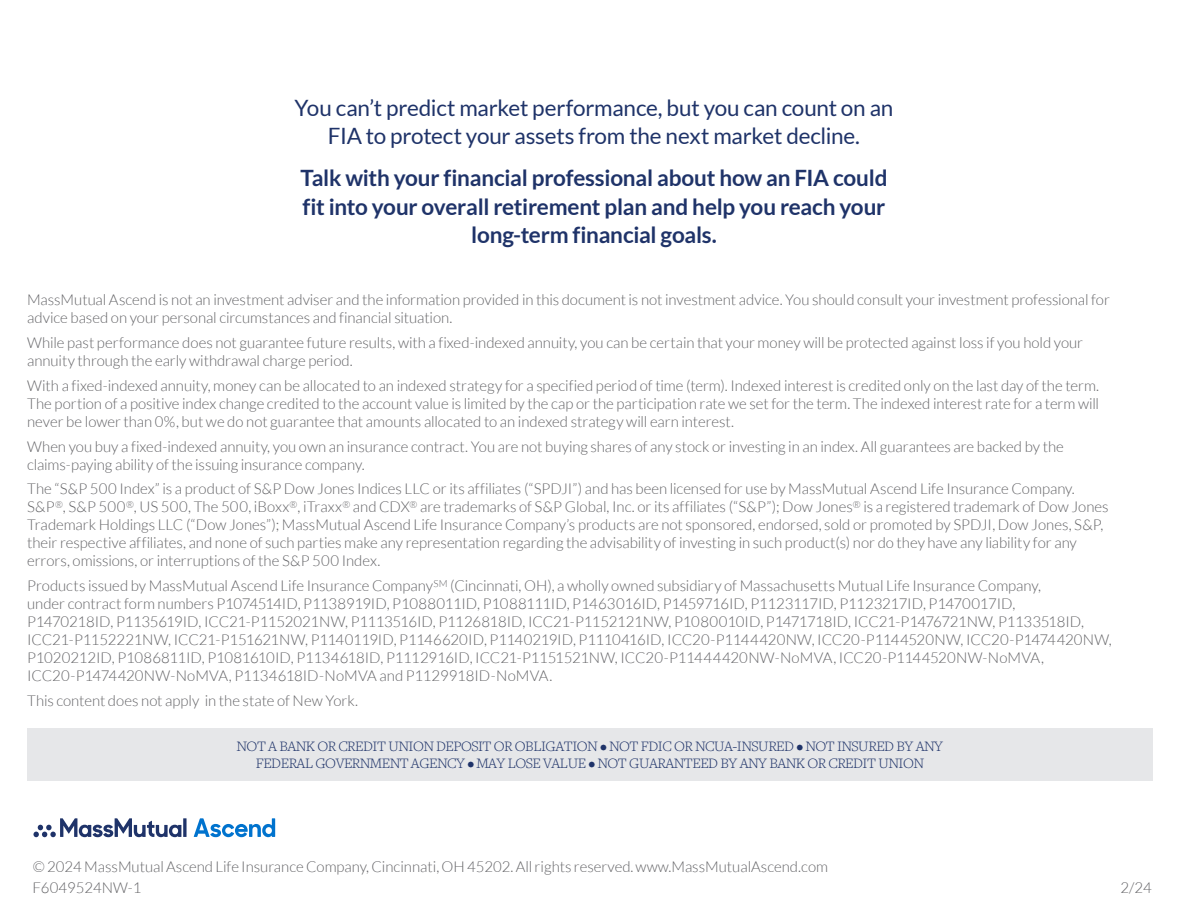
<style>
.page{position:relative;width:1188px;height:918px;background:#fff}
.page>*{position:absolute;margin:0;border:0;box-sizing:border-box;transform-origin:0 0}
.Body{font:700 22.5px/28.5px "Lato";letter-spacing:-.01em;color:#1f3369;text-align:center}
.Body-2{font:22.5px/28.5px "Lato";letter-spacing:-.01em;color:#1f3369;text-align:center}
.Disclosure_No_Indent{font:300 15px/18px "Lato";letter-spacing:-.005em;color:#636366}
.bank_box{font:300 15px/16.5px "Freight Text Pro";letter-spacing:-.03em;color:#1f3369;text-align:center}
.Copyright{font:300 15px "Lato";color:#636366}
.Form_Number___RevDate_Compliance{font:300 15px "Lato";color:#636366}
</style>
<div class="page">
<svg style="left:194px;top:818px;width:81px;height:19px"></svg>
<svg style="left:183px;top:818px;width:4px;height:19px"></svg>
<svg style="left:33px;top:818px;width:148px;height:19px"></svg>
<div style="left:27px;top:728px;width:1125px;height:52px;background:#e6e7e9"></div>
<p class="Body-2" style="left:295px;top:93px;width:600px">You can’t predict market performance, but you can count on an<br>FIA to protect your assets from the next market decline.</p>
<p class="Body" style="left:300px;top:163px;width:589px">Talk with your financial professional about how an FIA could fit into your overall retirement plan and help you reach your long-term financial goals.</p>
<p class="Disclosure_No_Indent" style="left:27px;top:291px;width:1084px">MassMutual Ascend is not an investment adviser and the information provided in this document is not investment advice. You should consult your investment professional for advice based on your personal circumstances and financial situation.</p>
<p class="Disclosure_No_Indent" style="left:27px;top:334px;width:1058px">While past performance does not guarantee future results, with a fixed-indexed annuity, you can be certain that your money will be protected against loss if you hold your annuity through the early withdrawal charge period.</p>
<p class="Disclosure_No_Indent" style="left:27px;top:377px;width:1074px;text-align:justify">With a fixed-indexed annuity, money can be allocated to an indexed strategy for a specified period of time (term). Indexed interest is credited only on the last day of the term.<br>The portion of a positive index change credited to the account value is limited by the cap or the participation rate we set for the term. The indexed interest rate for a term will never be lower than 0%, but we do not guarantee that amounts allocated to an indexed strategy will earn interest.</p>
<p class="Disclosure_No_Indent" style="left:27px;top:437px;width:1038px">When you buy a fixed-indexed annuity, you own an insurance contract. You are not buying shares of any stock or investing in an index. All guarantees are backed by the claims-paying ability of the issuing insurance company.</p>
<p class="Disclosure_No_Indent" style="left:27px;top:480px;width:1083px">The “S&amp;P 500 Index” is a product of S&amp;P Dow Jones Indices LLC or its affiliates (“SPDJI”) and has been licensed for use by MassMutual Ascend Life Insurance Company.<br>S&amp;P<sup>®</sup>, S&amp;P 500<sup>®</sup>, US 500, The 500, iBoxx<sup>®</sup>, iTraxx<sup>®</sup> and CDX<sup>®</sup> are trademarks of S&amp;P Global, Inc. or its affiliates (“S&amp;P”); Dow Jones<sup>®</sup> is a registered trademark of Dow Jones Trademark Holdings LLC (“Dow Jones”); MassMutual Ascend Life Insurance Company’s products are not sponsored, endorsed, sold or promoted by SPDJI, Dow Jones, S&amp;P, their respective affiliates, and none of such parties make any representation regarding the advisability of investing in such product(s) nor do they have any liability for any errors, omissions, or interruptions of the S&amp;P 500 Index.</p>
<p class="Disclosure_No_Indent" style="left:27px;top:577px;width:1086px">Products issued by MassMutual Ascend Life Insurance Company<sup>SM</sup> (Cincinnati, OH), a wholly owned subsidiary of Massachusetts Mutual Life Insurance Company,<br>under contract form numbers P1074514ID, P1138919ID, P1088011ID, P1088111ID, P1463016ID, P1459716ID, P1123117ID, P1123217ID, P1470017ID,<br>P1470218ID, P1135619ID, ICC21-P1152021NW, P1113516ID, P1126818ID, ICC21-P1152121NW, P1080010ID, P1471718ID, ICC21-P1476721NW, P1133518ID, ICC21-P1152221NW, ICC21-P151621NW, P1140119ID, P1146620ID, P1140219ID, P1110416ID, ICC20-P1144420NW, ICC20-P1144520NW, ICC20-P1474420NW, P1020212ID, P1086811ID, P1081610ID, P1134618ID, P1112916ID, ICC21-P1151521NW, ICC20-P11444420NW-NoMVA, ICC20-P1144520NW-NoMVA, ICC20-P1474420NW-NoMVA, P1134618ID-NoMVA and P1129918ID-NoMVA.</p>
<p class="Disclosure_No_Indent" style="left:27px;top:692px;width:332px">This content does not apply in the state of New York.</p>
<p class="bank_box" style="left:237px;top:738px;width:708px">NOT A BANK OR CREDIT UNION DEPOSIT OR OBLIGATION • NOT FDIC OR NCUA-INSURED • NOT INSURED BY ANY<br>FEDERAL GOVERNMENT AGENCY • MAY LOSE VALUE • NOT GUARANTEED BY ANY BANK OR CREDIT UNION</p>
<p class="Copyright" style="left:33px;top:858px;width:797px">© 2024 MassMutual Ascend Life Insurance Company, Cincinnati, OH 45202. All rights reserved. www.MassMutualAscend.com</p>
<p class="Form_Number___RevDate_Compliance" style="left:32px;top:880px;width:111px">F6049524NW-1</p>
<p class="Form_Number___RevDate_Compliance" style="left:1120px;top:880px;width:33px">2/24</p>
</div>
